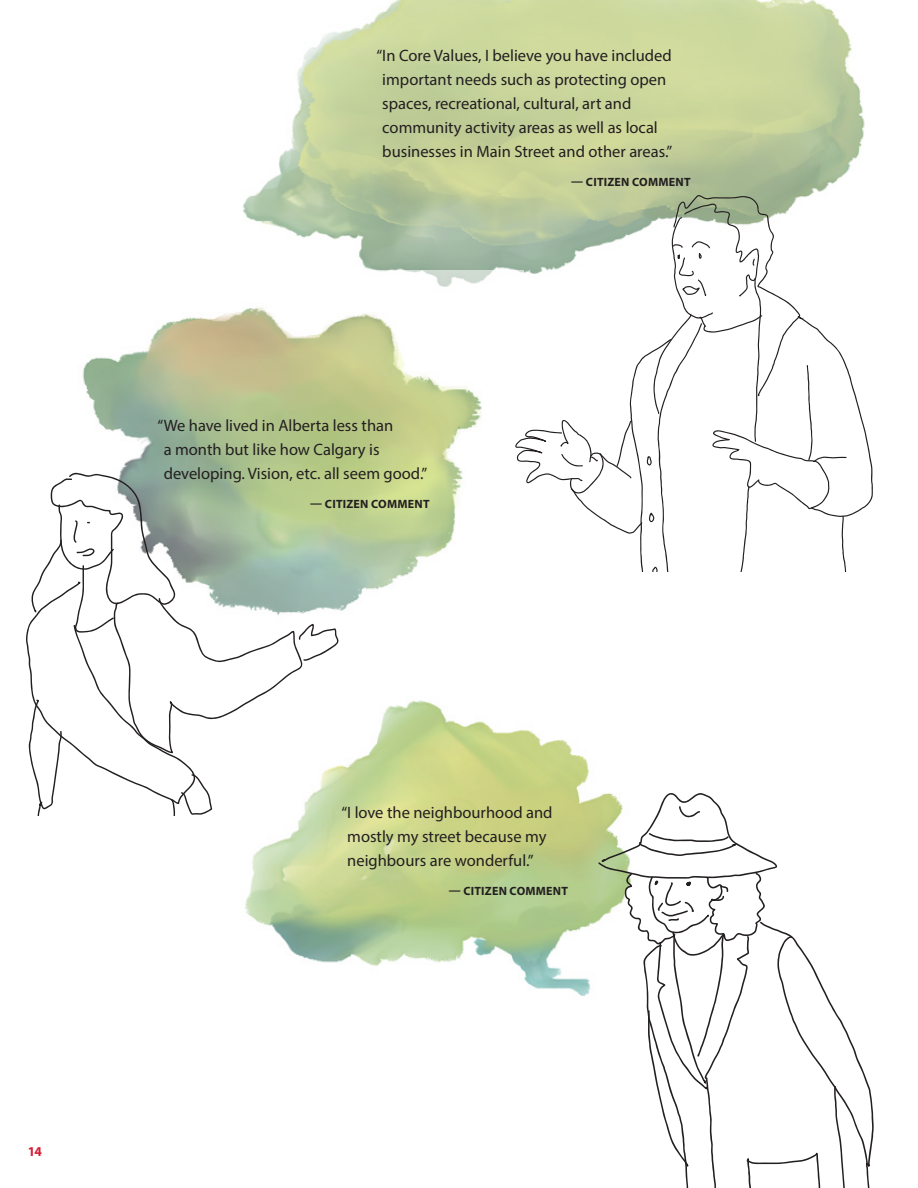
<style>
.page{position:relative;width:918px;height:1188px;background:#fff}
.page>*{position:absolute;margin:0;border:0;box-sizing:border-box;transform-origin:0 0}
.QUOTE{font:16.5px/24px "Myriad Pro";color:#231f20}
.t1{font:700 13.5px "Myriad Pro";color:#d61b33}
.QUOTE_NAME{font:700 12px "Myriad Pro";letter-spacing:.02em;color:#231f20}
</style>
<div class="page">
<img style="left:243px;top:0;width:622px;height:270px">
<img style="left:245px;top:700px;width:353px;height:296px">
<img style="left:82px;top:270px;width:412px;height:341px">
<svg style="left:598px;top:793px;width:276px;height:395px"></svg>
<svg style="left:26px;top:472px;width:313px;height:343px"></svg>
<svg style="left:515px;top:195px;width:358px;height:376px"></svg>
<p class="QUOTE" style="left:382px;top:43px;width:292px;text-indent:-6px">“In Core Values, I believe you have included important needs such as protecting open spaces, recreational, cultural, art and community activity areas as well as local businesses in Main Street and other areas.”</p>
<p class="QUOTE_NAME" style="left:571px;top:174px;width:121px">— CITIZEN COMMENT</p>
<p class="QUOTE" style="left:164px;top:413px;width:265px;text-indent:-6px">“We have lived in Alberta less than<br>a month but like how Calgary is developing. Vision, etc. all seem good.”</p>
<p class="QUOTE_NAME" style="left:310px;top:496px;width:121px">— CITIZEN COMMENT</p>
<p class="t1" style="left:28px;top:1143px;width:16px">14</p>
<p class="QUOTE" style="left:347px;top:800px;width:207px;text-indent:-6px">“I love the neighbourhood and mostly my street because my neighbours are wonderful.”</p>
<p class="QUOTE_NAME" style="left:449px;top:883px;width:121px">— CITIZEN COMMENT</p>
</div>
